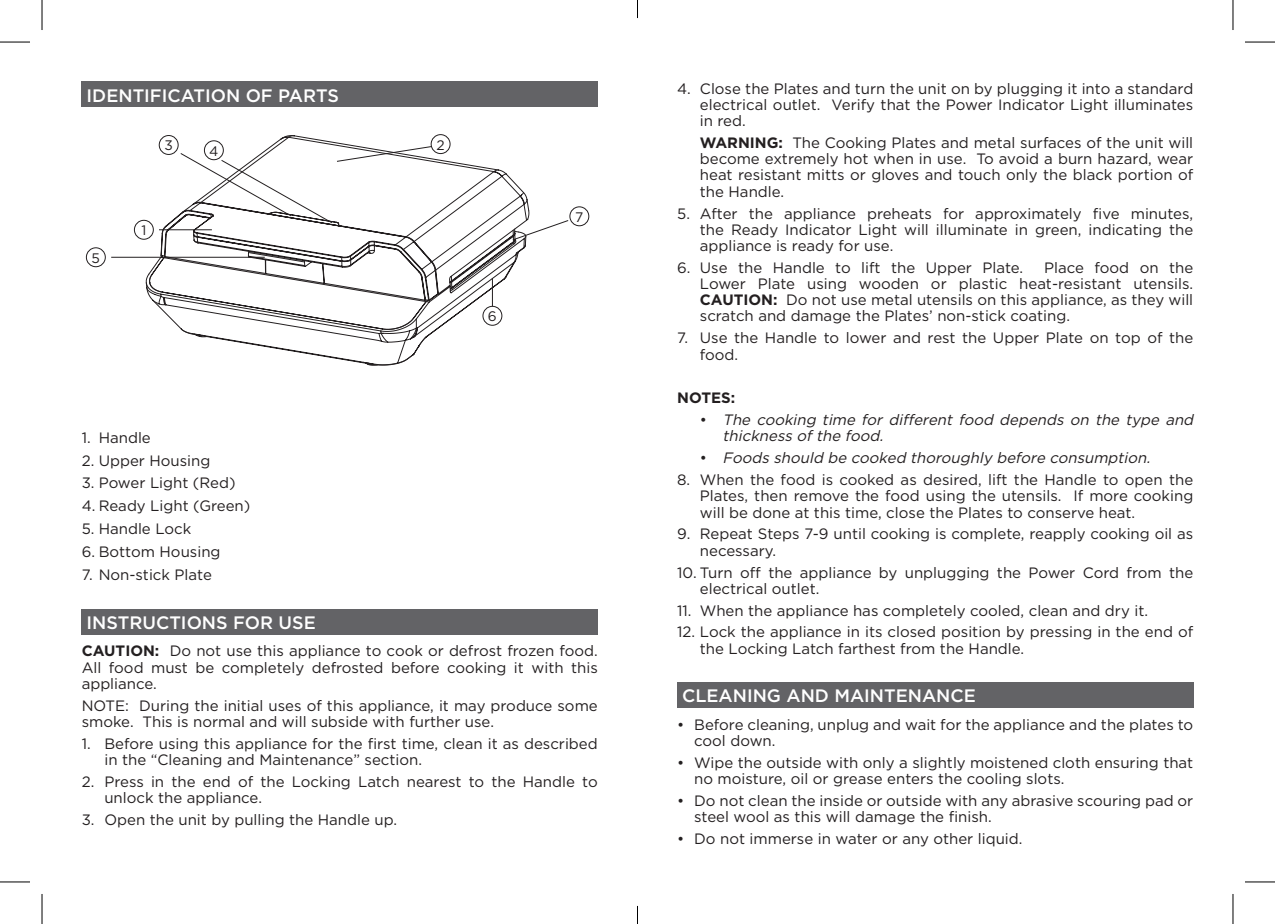
<style>
.page{position:relative;width:1275px;height:924px;background:#fff}
.page>*{position:absolute;margin:0;border:0;box-sizing:border-box;transform-origin:0 0}
.t1{font:500 18px "Gotham";color:#fff}
.Body_Text_Indent{font:15px/16.2px "Gotham";color:#231f20}
.Body_Text_Indent-2{font:italic 15px/16.2px "Gotham";color:#231f20}
.正文{font:15px "Gotham";color:#231f20}
.Body_Text_Indent-3{font:700 15px "Gotham";color:#231f20}
.t2{font:13.8px "Gotham";color:#231f20}
.s1{font-weight:700}
.s2{font-style:normal}
</style>
<div class="page">
<div style="left:82px;top:82px;width:516px;height:25px;background:#636366"></div>
<div style="left:82px;top:608px;width:516px;height:26px;background:#636366"></div>
<div style="left:677px;top:682px;width:516px;height:25px;background:#636366"></div>
<svg style="left:158px;top:135px;width:369px;height:67px"></svg>
<svg style="left:146px;top:202px;width:383px;height:163px"></svg>
<hr style="left:159px;top:229px;width:53px;height:1px;background:#231f20">
<hr style="left:111px;top:257px;width:154px;height:1px;background:#231f20">
<div style="left:134px;top:220px;width:19px;height:19px;background:#fff;border-radius:50%"></div>
<div style="left:134px;top:220px;width:20px;height:19px;border:1px solid #231f20;border-radius:50%"></div>
<div style="left:431px;top:134px;width:19px;height:19px;background:#fff;border-radius:50%"></div>
<div style="left:431px;top:134px;width:19px;height:20px;border:1px solid #231f20;border-radius:50%"></div>
<div style="left:569px;top:206px;width:20px;height:20px;border:1px solid #231f20;border-radius:50%"></div>
<svg style="left:204px;top:141px;width:19px;height:19px"></svg>
<div style="left:204px;top:140px;width:19px;height:20px;border:1px solid #231f20;border-radius:50%"></div>
<hr style="left:492px;top:278px;width:1px;height:40px;background:#231f20">
<div style="left:483px;top:306px;width:19px;height:19px;background:#fff;border-radius:50%"></div>
<div style="left:483px;top:306px;width:19px;height:19px;border:1px solid #231f20;border-radius:50%"></div>
<div style="left:86px;top:247px;width:19px;height:20px;border:1px solid #231f20;border-radius:50%"></div>
<svg style="left:180px;top:144px;width:264px;height:80px"></svg>
<div style="left:159px;top:135px;width:19px;height:19px;background:#fff;border-radius:50%"></div>
<div style="left:159px;top:135px;width:19px;height:20px;border:1px solid #231f20;border-radius:50%"></div>
<svg style="left:512px;top:219px;width:57px;height:22px"></svg>
<hr style="left:0;top:42px;width:30px;height:1px;background:#000">
<hr style="left:1245px;top:42px;width:30px;height:1px;background:#000">
<hr style="left:0;top:881px;width:30px;height:1px;background:#000">
<hr style="left:1245px;top:881px;width:30px;height:1px;background:#000">
<hr style="left:42px;top:0;width:1px;height:30px;background:#000">
<hr style="left:42px;top:893px;width:1px;height:30px;background:#000">
<hr style="left:1232px;top:0;width:1px;height:30px;background:#000">
<hr style="left:1232px;top:893px;width:1px;height:30px;background:#000">
<svg style="left:637px;top:0;width:1px;height:18px"></svg>
<svg style="left:637px;top:905px;width:1px;height:18px"></svg>
<p class="t1" style="left:87px;top:84px;width:254px">IDENTIFICATION OF PARTS</p>
<p class="t2" style="left:92px;top:249px;width:10px">5</p>
<p class="t2" style="left:164px;top:137px;width:10px">3</p>
<p class="t2" style="left:141px;top:221px;width:6px">1</p>
<p class="t2" style="left:209px;top:142px;width:11px">4</p>
<p class="t2" style="left:436px;top:136px;width:10px">2</p>
<p class="t2" style="left:488px;top:307px;width:10px">6</p>
<p class="t2" style="left:575px;top:208px;width:10px">7</p>
<p class="正文" style="left:82px;top:428px;width:71px">1. Handle</p>
<p class="正文" style="left:82px;top:450px;width:130px">2. Upper Housing</p>
<p class="正文" style="left:82px;top:473px;width:155px">3. Power Light (Red)</p>
<p class="正文" style="left:82px;top:496px;width:170px">4. Ready Light (Green)</p>
<p class="正文" style="left:82px;top:518px;width:111px">5. Handle Lock</p>
<p class="正文" style="left:82px;top:541px;width:140px">6. Bottom Housing</p>
<p class="正文" style="left:82px;top:565px;width:132px">7. Non-stick Plate</p>
<p class="t1" style="left:87px;top:610px;width:231px">INSTRUCTIONS FOR USE</p>
<p class="Body_Text_Indent" style="left:82px;top:642px;width:517px;text-align:justify"><span class="s1">CAUTION:</span> Do not use this appliance to cook or defrost frozen food.<br>All food must be completely defrosted before cooking it with this appliance.</p>
<p class="Body_Text_Indent" style="left:82px;top:696px;width:517px">NOTE: During the initial uses of this appliance, it may produce some smoke. This is normal and will subside with further use.</p>
<p class="Body_Text_Indent" style="left:104px;top:734px;width:495px;text-indent:-23px">1. Before using this appliance for the first time, clean it as described in the “Cleaning and Maintenance” section.</p>
<p class="Body_Text_Indent" style="left:104px;top:772px;width:495px;text-indent:-23px">2. Press in the end of the Locking Latch nearest to the Handle to unlock the appliance.</p>
<p class="Body_Text_Indent" style="left:82px;top:810px;width:317px">3. Open the unit by pulling the Handle up.</p>
<p class="Body_Text_Indent" style="left:700px;top:80px;width:495px;text-align:justify;text-indent:-23px">4. Close the Plates and turn the unit on by plugging it into a standard electrical outlet. Verify that the Power Indicator Light illuminates in red.</p>
<p class="Body_Text_Indent" style="left:700px;top:134px;width:495px;text-align:justify"><span class="s1">WARNING:</span> The Cooking Plates and metal surfaces of the unit will become extremely hot when in use. To avoid a burn hazard, wear heat resistant mitts or gloves and touch only the black portion of the Handle.</p>
<p class="Body_Text_Indent" style="left:700px;top:205px;width:495px;text-align:justify;text-indent:-23px">5. After the appliance preheats for approximately five minutes, the Ready Indicator Light will illuminate in green, indicating the appliance is ready for use.</p>
<p class="Body_Text_Indent" style="left:677px;top:259px;width:348px">6. Use the Handle to lift the Upper Plate.</p>
<p class="Body_Text_Indent" style="left:700px;top:259px;width:495px;text-align:justify;text-indent:344px">Place food on the Lower Plate using wooden or plastic heat-resistant utensils.<br><span class="s1">CAUTION:</span> Do not use metal utensils on this appliance, as they will scratch and damage the Plates’ non-stick coating.</p>
<p class="Body_Text_Indent" style="left:700px;top:329px;width:495px;text-indent:-23px">7. Use the Handle to lower and rest the Upper Plate on top of the food.</p>
<p class="Body_Text_Indent-3" style="left:677px;top:388px;width:59px">NOTES:</p>
<p class="Body_Text_Indent-2" style="left:722px;top:411px;width:476px;text-indent:-23px"><span class="s2">•</span> The cooking time for different food depends on the type and thickness ofthe food.</p>
<p class="Body_Text_Indent-2" style="left:700px;top:449px;width:456px"><span class="s2">•</span> Foods should be cooked thoroughly before consumption.</p>
<p class="Body_Text_Indent" style="left:700px;top:471px;width:495px;text-align:justify;text-indent:-23px">8. When the food is cooked as desired, lift the Handle to open the Plates, then remove the food using the utensils. If more cooking will be done at this time, close the Plates to conserve heat.</p>
<p class="Body_Text_Indent" style="left:700px;top:525px;width:495px;text-indent:-23px">9. Repeat Steps 7-9 until cooking is complete, reapply cooking oil as necessary.</p>
<p class="Body_Text_Indent" style="left:700px;top:563px;width:495px;text-indent:-23px">10. Turn off the appliance by unplugging the Power Cord from the electrical outlet.</p>
<p class="Body_Text_Indent" style="left:677px;top:601px;width:472px">11. When the appliance has completely cooled, clean and dry it.</p>
<p class="Body_Text_Indent" style="left:700px;top:623px;width:495px;text-indent:-23px">12. Lock the appliance in its closed position by pressing in the end of the Locking Latch farthest from the Handle.</p>
<p class="t1" style="left:682px;top:683px;width:295px">CLEANING AND MAINTENANCE</p>
<p class="Body_Text_Indent" style="left:694px;top:715px;width:500px;text-indent:-17px">• Before cleaning, unplug and wait for the appliance and the plates to cool down.</p>
<p class="Body_Text_Indent" style="left:694px;top:753px;width:500px;text-indent:-17px">• Wipe the outside with only a slightly moistened cloth ensuring that no moisture, oil or grease enters the cooling slots.</p>
<p class="Body_Text_Indent" style="left:694px;top:791px;width:500px;text-indent:-17px">• Do not clean the inside or outside with any abrasive scouring pad or steel wool as this will damage the finish.</p>
<p class="Body_Text_Indent" style="left:677px;top:829px;width:347px">• Do not immerse in water or any other liquid.</p>
</div>
